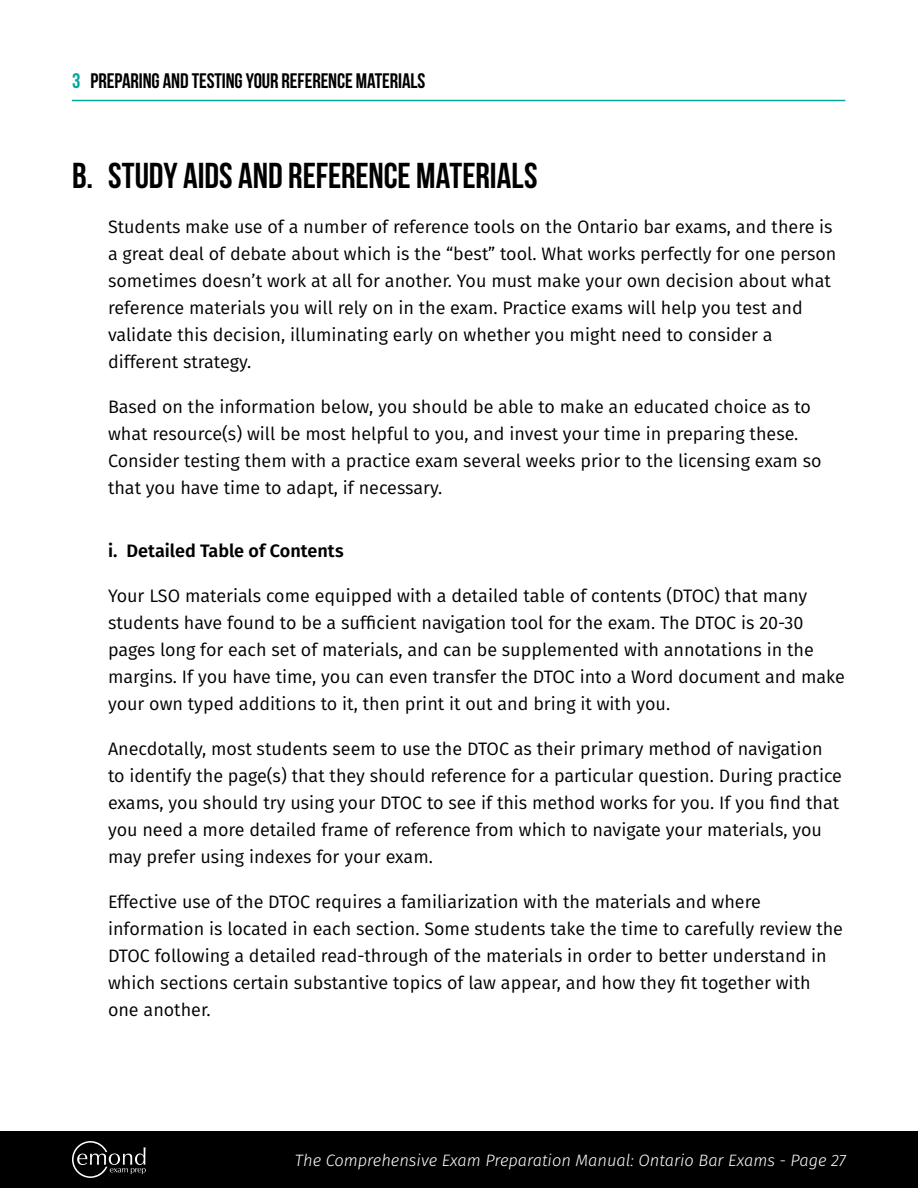
<style>
.page{position:relative;width:918px;height:1188px;background:#fff}
.page>*{position:absolute;margin:0;border:0;box-sizing:border-box;transform-origin:0 0}
.t1{font:700 36px "Bebas Neue";color:#000}
.t2{font:700 21px "Bebas Neue";letter-spacing:-.005em;color:#000}
.t3{font:18px/27px "Fira Sans";color:#000}
.t4{font:600 18px "Fira Sans";color:#000}
.t5{font:italic 300 16.5px "Fira Sans";color:#fff}
.s1{color:#00a99b}
</style>
<div class="page">
<div style="left:0;top:1131px;width:918px;height:57px;background:#000"></div>
<svg style="left:72px;top:1141px;width:74px;height:37px"></svg>
<hr style="left:72px;top:100px;width:773px;height:1px;background:#00a99b">
<p class="t2" style="left:72px;top:69px;width:355px"><span class="s1">3</span> PREPARING AND TESTING YOUR REFERENCE MATERIALS</p>
<h1 class="t1" style="left:72px;top:155px;width:467px">B. STUDY AIDS AND REFERENCE MATERIALS</h1>
<p class="t3" style="left:108px;top:212px;width:730px">Students make use of a number of reference tools on the Ontario bar exams, and there is a great deal of debate about which is the “best” tool. What works perfectly for one person sometimes doesn’t work at all for another. You must make your own decision about what reference materials you will rely on in the exam. Practice exams will help you test and validate this decision, illuminating early on whether you might need to consider a different strategy.</p>
<p class="t3" style="left:108px;top:392px;width:715px">Based on the information below, you should be able to make an educated choice as to what resource(s) will be most helpful to you, and invest your time in preparing these.<br>Consider testing them with a practice exam several weeks prior to the licensing exam so that you have time to adapt, if necessary.</p>
<p class="t4" style="left:108px;top:535px;width:237px">i. Detailed Table of Contents</p>
<p class="t3" style="left:108px;top:581px;width:738px">Your LSO materials come equipped with a detailed table of contents (DTOC) that many students have found to be a sufficient navigation tool for the exam. The DTOC is 20-30 pages long for each set of materials, and can be supplemented with annotations in the margins. If you have time, you can even transfer the DTOC into a Word document and make your own typed additions to it, then print it out and bring it with you.</p>
<p class="t3" style="left:108px;top:734px;width:736px">Anecdotally, most students seem to use the DTOC as their primary method of navigation to identify the page(s) that they should reference for a particular question. During practice exams, you should try using your DTOC to see if this method works for you. If you find that you need a more detailed frame of reference from which to navigate your materials, you may prefer using indexes for your exam.</p>
<p class="t3" style="left:108px;top:887px;width:737px">Effective use of the DTOC requires a familiarization with the materials and where information is located in each section. Some students take the time to carefully review the DTOC following a detailed read-through of the materials in order to better understand in which sections certain substantive topics of law appear, and how they fit together with one another.</p>
<p class="t5" style="left:295px;top:1149px;width:553px">The Comprehensive Exam Preparation Manual: Ontario Bar Exams - Page 27</p>
</div>
